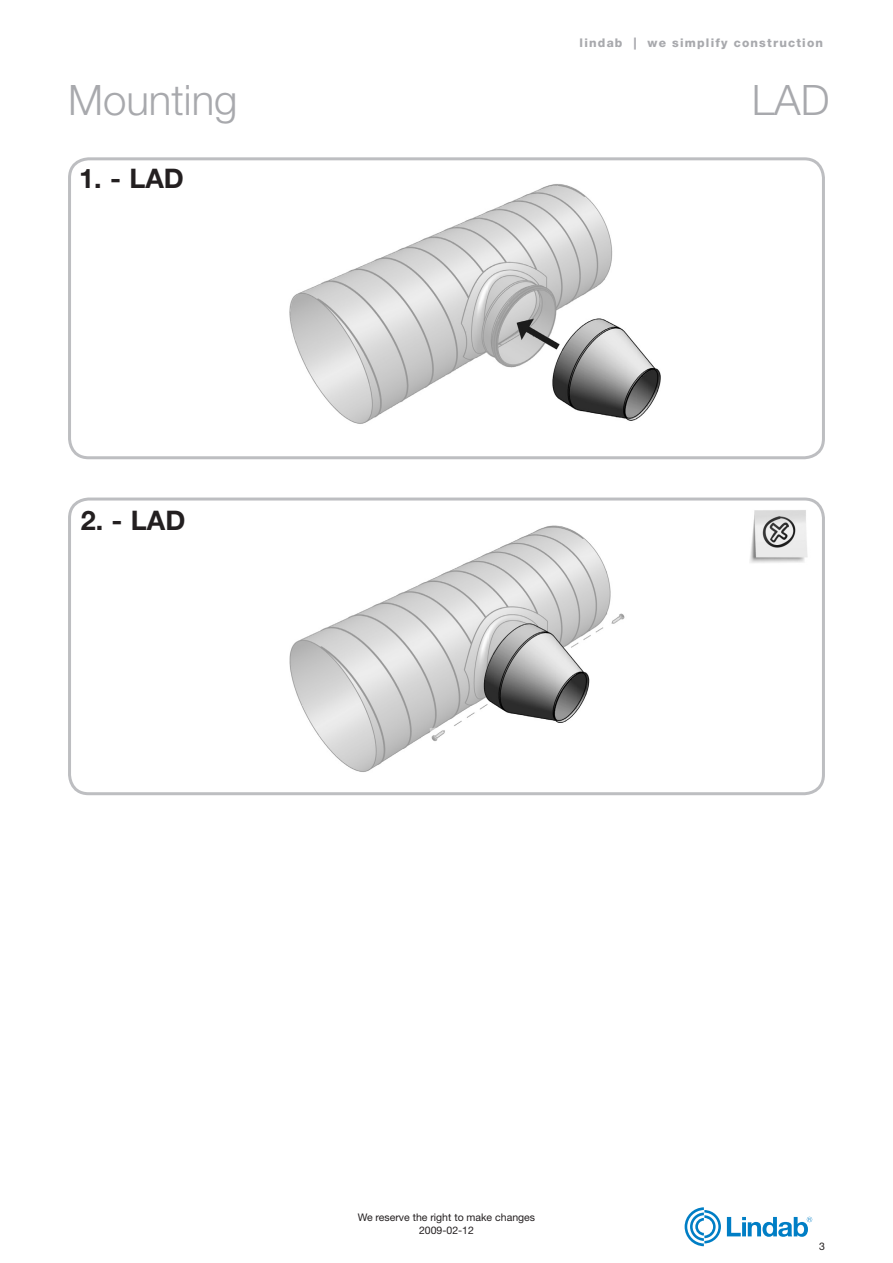
<style>
.page{position:relative;width:893px;height:1263px;background:#fff}
.page>*{position:absolute;margin:0;border:0;box-sizing:border-box;transform-origin:0 0}
.t1{font:300 42px "Helvetica Neue LT Pro";color:#a8a9ad}
.Mellemrubrik{font:700 27px "Helvetica Neue LT Pro";color:#231f20}
.t2{font:800 12px "Helvetica Neue LT Pro";letter-spacing:.1em;color:#a8a9ad}
.t3{font:10.5px/12.6px "Helvetica Neue LT Pro";color:#231f20;text-align:center}
</style>
<div class="page">
<svg style="left:727px;top:1217px;width:85px;height:20px"></svg>
<svg style="left:685px;top:1207px;width:36px;height:39px"></svg>
<div style="left:68px;top:497px;width:757px;height:298px;border:3px solid #bdbec1;border-radius:19px"></div>
<div style="left:68px;top:157px;width:757px;height:302px;border:3px solid #bdbec1;border-radius:19px"></div>
<img style="left:289px;top:184px;width:372px;height:240px">
<img style="left:750px;top:510px;width:58px;height:53px">
<img style="left:289px;top:525px;width:336px;height:247px">
<p class="t2" style="left:580px;top:35px;width:245px">lindab | we simplify construction</p>
<h1 class="t1" style="left:68px;top:74px;width:171px">Mounting</h1>
<h1 class="t1" style="left:752px;top:74px;width:79px">LAD</h1>
<p class="Mellemrubrik" style="left:79px;top:161px;width:106px">1. - LAD</p>
<p class="Mellemrubrik" style="left:81px;top:503px;width:106px">2. - LAD</p>
<p class="t3" style="left:358px;top:1211px;width:179px">We reserve the right to make changes<br>2009-02-12</p>
<p class="t3" style="left:819px;top:1240px;width:7px">3</p>
</div>
